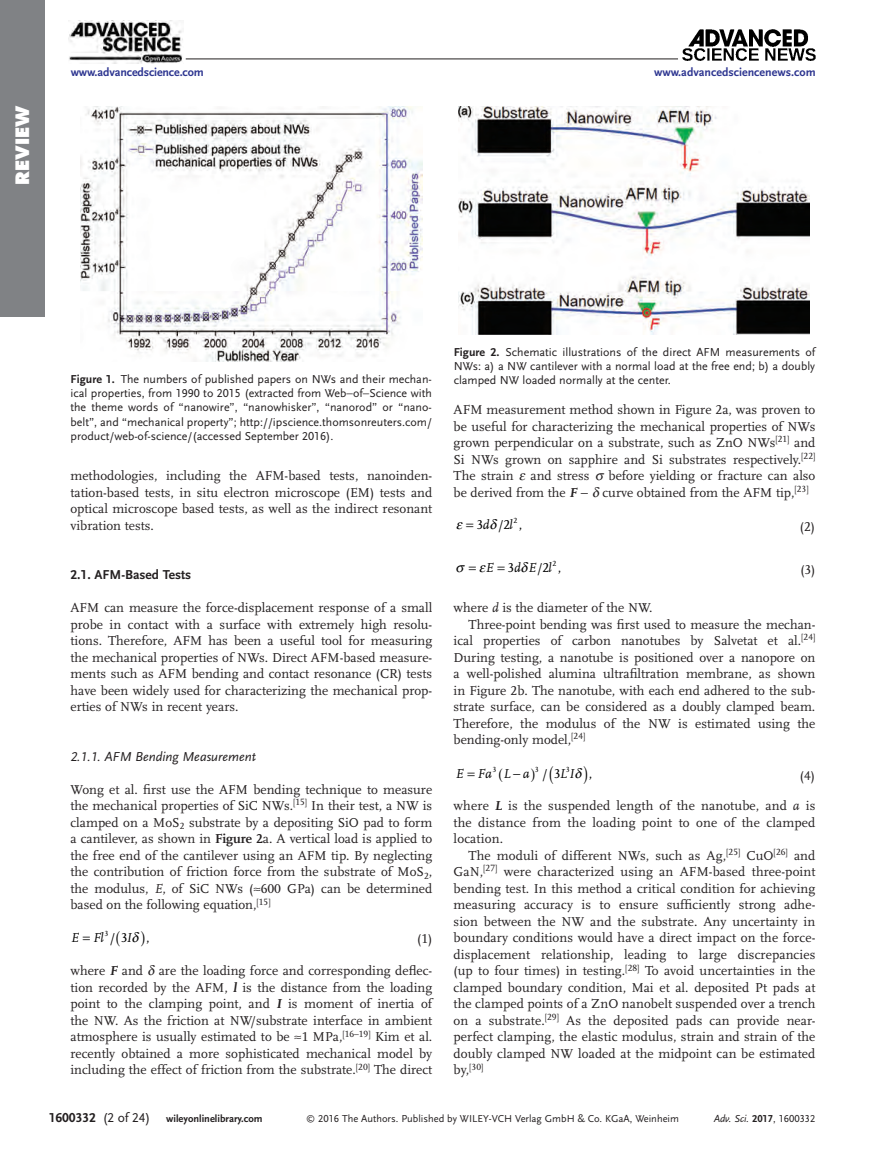
<style>
.page{position:relative;width:891px;height:1175px;background:#fff}
.page>*{position:absolute;margin:0;border:0;box-sizing:border-box;transform-origin:0 0}
.t1{font:800 18px "Futura";letter-spacing:.005em;color:#fff}
.t2{font:13.5px/16.5px "Scala LF";color:#231f20;text-align:justify}
.t3{font:italic 13.5px "Scala Sans LF";color:#231f20}
.t4{font:italic 13.5px "Scala LF";letter-spacing:.42em;color:#000}
.t5{font:700 13.5px "Scala Sans LF";color:#231f20}
.t6{font:13.5px "Scala LF";color:#000}
.t7{font:12px/14.2px "Scala Sans LF";color:#231f20;text-align:justify}
.t8{font:700 12px "Scala Sans LF";color:#2d3590}
.t9{font:10.5px "Scala Sans LF";color:#231f20}
.t10{font:700 10.5px "Scala Sans LF";color:#231f20}
.t11{font:italic 10.5px "Scala Sans LF";color:#231f20}
.t12{font:9.45px "Scala LF";color:#231f20}
.t13{font:7.8px "Scala LF";color:#000}
.s1{font-weight:700}
.s2{font-style:italic}
.s3{font-style:normal}
.s4{font-size:13.5px}
.s5{font-weight:400;font-size:13.5px}
.s6{font-size:9px}
.s7{font-weight:700;font-style:normal}
</style>
<div class="page">
<div style="left:0;top:0;width:45px;height:317px;background:#808285"></div>
<img style="left:69px;top:21px;width:114px;height:43px">
<hr style="left:186px;top:59px;width:492px;height:1px;background:#231f20">
<img style="left:683px;top:30px;width:133px;height:30px">
<img style="left:80px;top:107px;width:342px;height:254px">
<img style="left:459px;top:107px;width:351px;height:227px">
<h1 class="t1" style="left:11px;top:185px;width:81px;rotate:-90deg">Review</h1>
<p class="t8" style="left:71px;top:65px;width:135px">www.advancedscience.com</p>
<p class="t8" style="left:654px;top:65px;width:163px">www.advancedsciencenews.com</p>
<p class="t7" style="left:71px;top:372px;width:363px"><span class="s1">Figure 1.</span> The numbers of published papers on NWs and their mechan&shy;ical properties, from 1990 to 2015 (extracted from Web−of−Science with the theme words of “nanowire”, “nanowhisker”, “nanorod” or “nano&shy;belt”, and “mechanical property”; http://ipscience.thomsonreuters.com/ product/web-of-science/(accessed September 2016).</p>
<p class="t2" style="left:71px;top:467px;width:363px">methodologies, including the AFM-based tests, nanoinden&shy;tation-based tests, in situ electron microscope (EM) tests and optical microscope based tests, as well as the indirect resonant vibration tests.</p>
<p class="t5" style="left:71px;top:567px;width:122px">2.1. AFM-Based Tests</p>
<p class="t2" style="left:71px;top:599px;width:363px">AFM can measure the force-displacement response of a small probe in contact with a surface with extremely high resolu&shy;tions. Therefore, AFM has been a useful tool for measuring the mechanical properties of NWs. Direct AFM-based measure&shy;ments such as AFM bending and contact resonance (CR) tests have been widely used for characterizing the mechanical prop&shy;erties of NWs in recent years.</p>
<p class="t3" style="left:71px;top:749px;width:187px">2.1.1. AFM Bending Measurement</p>
<p class="t2" style="left:70px;top:781px;width:363px">Wong et al. first use the AFM bending technique to measure the mechanical properties of SiC NWs.<sup>[15]</sup> In their test, a NW is clamped on a MoS<sub>2</sub> substrate by a depositing SiO pad to form a cantilever, as shown in <span class="s1">Figure 2</span>a. A vertical load is applied to the free end of the cantilever using an AFM tip. By neglecting the contribution of friction force from the substrate of MoS<sub>2</sub>, the modulus, <span class="s2">E</span>, of SiC NWs (≈600 GPa) can be determined based on the following equation,<sup>[15]</sup></p>
<p class="t4" style="left:71px;top:930px;width:62px">E Fl <span class="s3">/ 3</span>I</p>
<p class="t6" style="left:146px;top:930px;width:5px">,</p>
<p class="t13" style="left:105px;top:929px;width:5px">3</p>
<p class="t2" style="left:417px;top:931px;width:17px">(1)</p>
<p class="t2" style="left:70px;top:962px;width:363px">where <span class="s1">F</span> and are the loading force and corresponding deflec&shy;tion recorded by the AFM, <span class="s1">l</span> is the distance from the loading point to the clamping point, and <span class="s1">I</span> is moment of inertia of the NW. As the friction at NW/substrate interface in ambient atmosphere is usually estimated to be ≈1 MPa,<sup>[16–19]</sup> Kim et al. recently obtained a more sophisticated mechanical model by including the effect of friction from the substrate.<sup>[20]</sup> The direct</p>
<p class="t7" style="left:454px;top:345px;width:363px"><span class="s1">Figure 2.</span> Schematic illustrations of the direct AFM measurements of NWs: a) a NW cantilever with a normal load at the free end; b) a doubly clamped NW loaded normally at the center.</p>
<p class="t2" style="left:454px;top:401px;width:363px">AFM measurement method shown in Figure 2a, was proven to be useful for characterizing the mechanical properties of NWs grown perpendicular on a substrate, such as ZnO NWs<sup>[21]</sup> and Si NWs grown on sapphire and Si substrates respectively.<sup>[22] </sup>The strain and stress</p>
<p class="t2" style="left:454px;top:467px;width:363px;text-indent:155px">before yielding or fracture can also be derived from the <span class="s1">F</span> − curve obtained from the AFM tip,<sup>[23]</sup></p>
<p class="t6" style="left:476px;top:517px;width:47px">3 / <span class="s2">l</span>2 ,<sup>2</sup></p>
<p class="t4" style="left:483px;top:518px;width:8px">d</p>
<p class="t2" style="left:800px;top:518px;width:17px">(2)</p>
<p class="t4" style="left:485px;top:561px;width:9px">E</p>
<p class="t4" style="left:508px;top:561px;width:15px">d<span class="s3">3</span></p>
<p class="t6" style="left:537px;top:561px;width:7px">/</p>
<p class="t4" style="left:528px;top:561px;width:35px">E l<span class="s3">2 ,</span><sup>2</sup></p>
<p class="t2" style="left:800px;top:561px;width:17px">(3)</p>
<p class="t2" style="left:454px;top:599px;width:201px">where <span class="s2">d</span> is the diameter of the NW.</p>
<p class="t2" style="left:469px;top:616px;width:348px">Three-point bending was first used to measure the mechan-</p>
<p class="t2" style="left:454px;top:632px;width:363px">ical properties of carbon nanotubes by Salvetat et al.<sup>[24]</sup></p>
<p class="t2" style="left:454px;top:649px;width:363px">During testing, a nanotube is positioned over a nanopore on</p>
<p class="t2" style="left:454px;top:665px;width:363px">a well-polished alumina ultrafiltration membrane, as shown</p>
<p class="t2" style="left:454px;top:682px;width:363px">in Figure 2b. The nanotube, with each end adhered to the sub-</p>
<p class="t2" style="left:454px;top:698px;width:363px">strate surface, can be considered as a doubly clamped beam.</p>
<p class="t2" style="left:454px;top:715px;width:363px">Therefore, the modulus of the NW is estimated using the</p>
<p class="t2" style="left:454px;top:731px;width:133px">bending-only model,<sup>[24]</sup></p>
<p class="t6" style="left:542px;top:766px;width:34px">/ 3<span class="s2">LI</span></p>
<p class="t6" style="left:589px;top:766px;width:5px">,</p>
<p class="t13" style="left:493px;top:765px;width:5px">3</p>
<p class="t13" style="left:535px;top:764px;width:5px">3</p>
<p class="t13" style="left:566px;top:765px;width:5px">3</p>
<p class="t4" style="left:455px;top:767px;width:76px">E FaLa</p>
<p class="t2" style="left:800px;top:767px;width:17px">(4)</p>
<p class="t2" style="left:454px;top:797px;width:363px">where <span class="s1">L</span> is the suspended length of the nanotube, and <span class="s2">a</span> is the distance from the loading point to one of the clamped location.</p>
<p class="t2" style="left:454px;top:847px;width:363px;text-indent:15px">The moduli of different NWs, such as Ag,<sup>[25]</sup> CuO<sup>[26]</sup> and GaN,<sup>[27]</sup> were characterized using an AFM-based three-point bending test. In this method a critical condition for achieving measuring accuracy is to ensure sufficiently strong adhe&shy;sion between the NW and the substrate. Any uncertainty in boundary conditions would have a direct impact on the force&shy;displacement relationship, leading to large discrepancies (up to four times) in testing.<sup>[28]</sup> To avoid uncertainties in the clamped boundary condition, Mai et al. deposited Pt pads at the clamped points of a ZnO nanobelt suspended over a trench on a substrate.<sup>[29]</sup> As the deposited pads can provide near&shy;perfect clamping, the elastic modulus, strain and strain of the doubly clamped NW loaded at the midpoint can be estimated</p>
<p class="t12" style="left:454px;top:1061px;width:31px"><span class="s4">by,</span>[30]</p>
<p class="t10" style="left:49px;top:1113px;width:216px"><span class="s4">1600332</span> <span class="s5">(2 of 24)</span> wileyonlinelibrary.com</p>
<p class="t9" style="left:306px;top:1113px;width:374px"><span class="s6">©</span> 2016 The Authors. Published by WILEY-VCH Verlag GmbH &amp; Co. KGaA, Weinheim</p>
<p class="t11" style="left:714px;top:1113px;width:103px">Adv. Sci. <span class="s7">2017</span><span class="s3">, 1600332</span></p>
</div>
